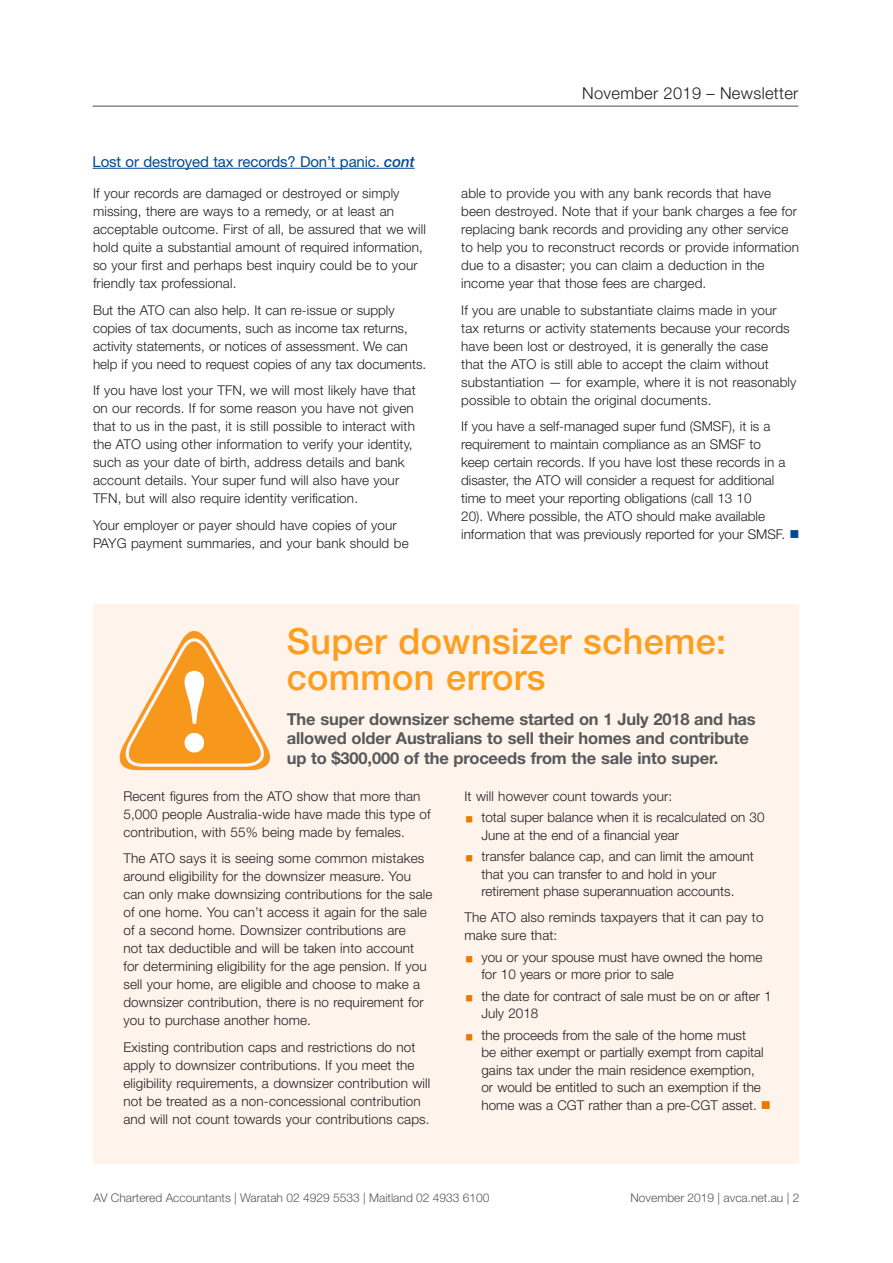
<style>
.page{position:relative;width:893px;height:1263px;background:#fff}
.page>*{position:absolute;margin:0;border:0;box-sizing:border-box;transform-origin:0 0}
._15_Body_text{font:700 115.8px "Times";color:#fff}
._15_Article_head_1{font:500 36px/36px "Helvetica Neue";letter-spacing:.01em;color:#ff9d1e}
._15_Blurb_text{font:700 16.5px/19.5px "Helvetica Neue";letter-spacing:-.01em;color:#57585a}
.t1{font:300 16.5px "Helvetica Neue";letter-spacing:.02em;color:#231f20}
._15_Subhead_small{font:15px "Helvetica Neue";letter-spacing:-.01em;color:#014990}
._15_Body_text-2{font:300 13.5px/18px "Helvetica Neue";letter-spacing:.01em;color:#231f20}
.t2{font:300 12px "Helvetica Neue";color:#57585a}
.s1{font-weight:500;font-style:italic}
.s2{color:#014990}
.s3{color:#e87a00}
</style>
<div class="page">
<hr style="left:93px;top:106px;width:705px;height:1px;background:#231f20">
<div style="left:93px;top:604px;width:705px;height:559px;background:#fff4eb"></div>
<hr style="left:93px;top:168px;width:322px;height:1px;background:#014990">
<svg style="left:119px;top:630px;width:151px;height:140px"></svg>
<p class="_15_Subhead_small" style="left:93px;top:152px;width:324px">Lost or destroyed tax records? Don’t panic. <span class="s1">cont</span></p>
<p class="_15_Body_text-2" style="left:93px;top:184px;width:334px">If your records are damaged or destroyed or simply missing, there are ways to a remedy, or at least an acceptable outcome. First of all, be assured that we will hold quite a substantial amount of required information, so your first and perhaps best inquiry could be to your friendly tax professional.</p>
<p class="_15_Body_text-2" style="left:93px;top:301px;width:335px">But the ATO can also help. It can re-issue or supply copies of tax documents, such as income tax returns, activity statements, or notices of assessment. We can help if you need to request copies of any tax documents.</p>
<p class="_15_Body_text-2" style="left:93px;top:381px;width:324px">If you have lost your TFN, we will most likely have that on our records. If for some reason you have not given that to us in the past, it is still possible to interact with the ATO using other information to verify your identity, such as your date of birth, address details and bank account details. Your super fund will also have your TFN, but will also require identity verification.</p>
<p class="_15_Body_text-2" style="left:93px;top:516px;width:317px">Your employer or payer should have copies of your<br>PAYG payment summaries, and your bank should be</p>
<p class="t1" style="left:582px;top:83px;width:218px">November 2019 – Newsletter</p>
<p class="_15_Body_text-2" style="left:461px;top:184px;width:339px">able to provide you with any bank records that have been destroyed. Note that if your bank charges a fee for replacing bank records and providing any other service to help you to reconstruct records or provide information due to a disaster; you can claim a deduction in the income year that those fees are charged.</p>
<p class="_15_Body_text-2" style="left:461px;top:301px;width:337px">If you are unable to substantiate claims made in your tax returns or activity statements because your records have been lost or destroyed, it is generally the case<br>that the ATO is still able to accept the claim without substantiation — for example, where it is not reasonably possible to obtain the original documents.</p>
<p class="_15_Body_text-2" style="left:461px;top:417px;width:340px">If you have a self-managed super fund (SMSF), it is a requirement to maintain compliance as an SMSF to<br>keep certain records. If you have lost these records in a disaster, the ATO will consider a request for additional time to meet your reporting obligations (call 13 10<br>20). Where possible, the ATO should make available information that was previously reported for your SMSF. <span class="s2">■</span></p>
<p class="_15_Article_head_1" style="left:287px;top:623px;width:441px">Super downsizer scheme: common errors</p>
<p class="_15_Blurb_text" style="left:287px;top:709px;width:471px">The super downsizer scheme started on 1 July 2018 and has allowed older Australians to sell their homes and contribute up to $300,000 of the proceeds from the sale into super.</p>
<p class="_15_Body_text-2" style="left:123px;top:786px;width:309px">Recent figures from the ATO show that more than<br>5,000 people Australia-wide have made this type of contribution, with 55% being made by females.</p>
<p class="_15_Body_text-2" style="left:123px;top:849px;width:311px">The ATO says it is seeing some common mistakes around eligibility for the downsizer measure. You can only make downsizing contributions for the sale of one home. You can’t access it again for the sale of a second home. Downsizer contributions are<br>not tax deductible and will be taken into account for determining eligibility for the age pension. If you sell your home, are eligible and choose to make a downsizer contribution, there is no requirement for you to purchase another home.</p>
<p class="_15_Body_text-2" style="left:123px;top:1037px;width:308px">Existing contribution caps and restrictions do not apply to downsizer contributions. If you meet the eligibility requirements, a downsizer contribution will not be treated as a non-concessional contribution and will not count towards your contributions caps.</p>
<p class="_15_Body_text" style="left:175px;top:601px;width:40px">!</p>
<p class="_15_Body_text-2" style="left:464px;top:786px;width:209px">It will however count towards your:</p>
<p class="_15_Body_text-2" style="left:481px;top:809px;width:285px;line-height:17.2px;text-indent:-17px"><span class="s3">▪</span> total super balance when it is recalculated on 30<br>June at the end of a financial year</p>
<p class="_15_Body_text-2" style="left:481px;top:848px;width:274px;line-height:17.2px;text-indent:-17px"><span class="s3">▪</span> transfer balance cap, and can limit the amount that you can transfer to and hold in your retirement phase superannuation accounts.</p>
<p class="_15_Body_text-2" style="left:464px;top:908px;width:301px">The ATO also reminds taxpayers that it can pay to make sure that:</p>
<p class="_15_Body_text-2" style="left:481px;top:948px;width:282px;line-height:17.2px;text-indent:-17px"><span class="s3">▪</span> you or your spouse must have owned the home for 10 years or more prior to sale</p>
<p class="_15_Body_text-2" style="left:481px;top:987px;width:292px;line-height:17.2px;text-indent:-17px"><span class="s3">▪</span> the date for contract of sale must be on or after 1<br>July 2018</p>
<p class="_15_Body_text-2" style="left:481px;top:1026px;width:291px;line-height:17.4px;text-indent:-17px"><span class="s3">▪</span> the proceeds from the sale of the home must<br>be either exempt or partially exempt from capital gains tax under the main residence exemption,<br>or would be entitled to such an exemption if the home was a CGT rather than a pre-CGT asset. <span class="s3">■</span></p>
<p class="t2" style="left:94px;top:1190px;width:398px">AV Chartered Accountants | Waratah 02 4929 5533 | Maitland 02 4933 6100</p>
<p class="t2" style="left:630px;top:1190px;width:170px">November 2019 | avca.net.au | 2</p>
</div>
